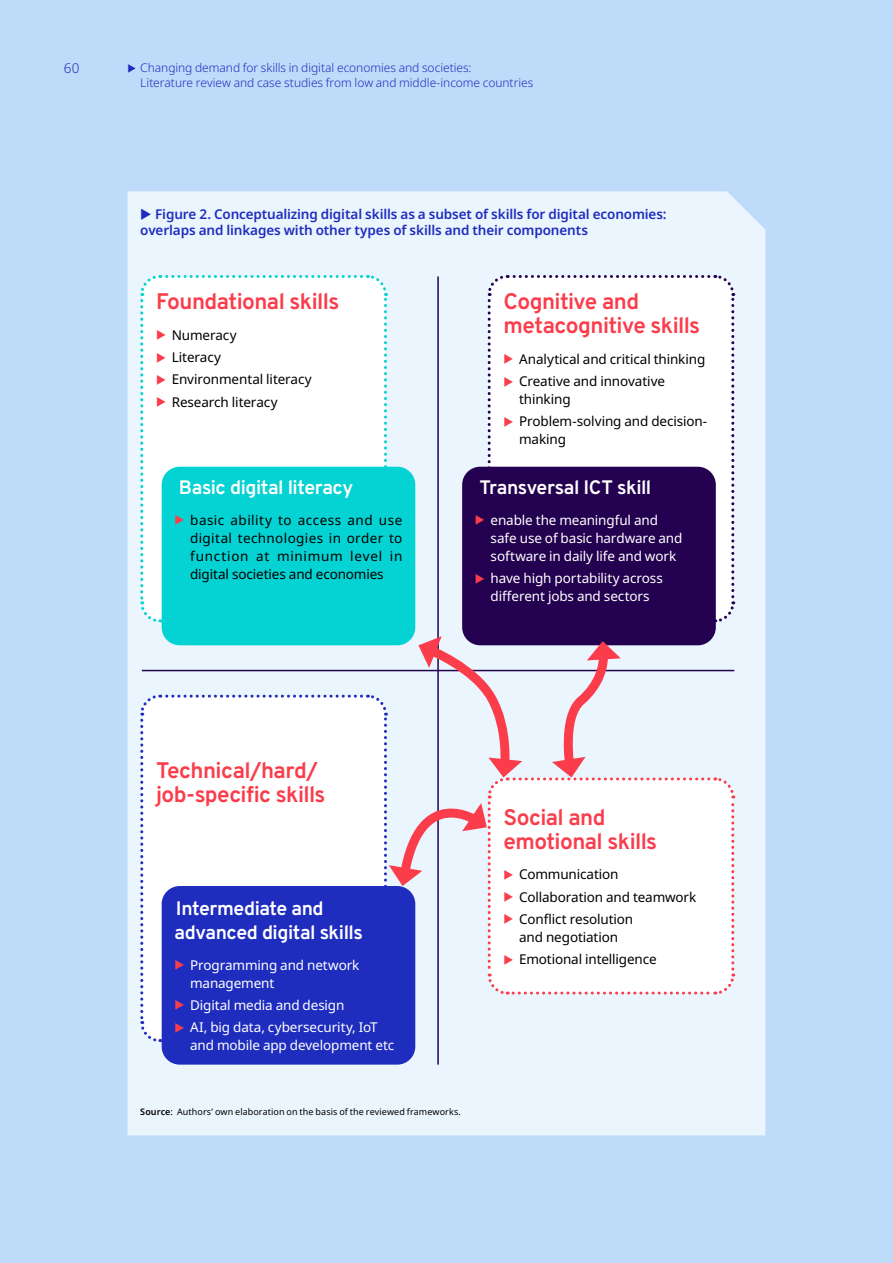
<style>
.page{position:relative;width:893px;height:1263px;background:#bedcfa}
.page>*{position:absolute;margin:0;border:0;box-sizing:border-box;transform-origin:0 0}
.t1{font:700 22.5px/24px "Overpass";letter-spacing:-.025em;color:#fa3c4b}
.t2{font:700 19.5px/24px "Overpass";letter-spacing:-.025em;color:#fff}
.t3{font:13.5px/22.2px "Noto Sans";letter-spacing:-.01em;color:#000}
.t4{font:13.5px/18px "Noto Sans";letter-spacing:-.01em;color:#fff}
.t5{font:600 13.5px/16.5px "Noto Sans";letter-spacing:-.01em;color:#1e2dbe}
.t6{font:300 13.5px "Noto Sans";color:#1e2dbe}
.t7{font:300 12px/14.4px "Noto Sans";letter-spacing:-.005em;color:#1e2dbe}
.t8{font:9px "Noto Sans";letter-spacing:.005em;color:#000}
.s1{font-weight:600}
</style>
<div class="page">
<div style="left:128px;top:191px;width:637px;height:944px;background:#ebf5fd"></div>
<hr style="left:437px;top:276px;width:2px;height:788px;background:#230050">
<div style="left:162px;top:467px;width:253px;height:178px;background:#05d2d2;border-radius:18px"></div>
<div style="left:162px;top:886px;width:253px;height:178px;background:#1e2dbe;border-radius:18px"></div>
<div style="left:462px;top:467px;width:254px;height:178px;background:#230050;border-radius:18px"></div>
<svg style="left:141px;top:208px;width:10px;height:11px"></svg>
<svg style="left:139px;top:273px;width:250px;height:351px"></svg>
<svg style="left:139px;top:636px;width:597px;height:408px"></svg>
<svg style="left:476px;top:273px;width:260px;height:351px"></svg>
<p class="t6" style="left:64px;top:59px;width:17px">60</p>
<p class="t7" style="left:140px;top:61px;width:395px">Changing demand for skills in digital economies and societies:<br>Literature review and case studies from low and middle-income countries</p>
<p class="t5" style="left:140px;top:206px;width:528px;text-indent:15px">Figure 2. Conceptualizing digital skills as a subset of skills for digital economies: overlaps and linkages with other types of skills and their components</p>
<h1 class="t1" style="left:156px;top:289px;width:185px">Foundational skills</h1>
<p class="t3" style="left:172px;top:324px;width:142px">Numeracy<br>Literacy<br>Environmental literacy<br>Research literacy</p>
<h2 class="t2" style="left:179px;top:475px;width:176px">Basic digital literacy</h2>
<p class="t3" style="left:190px;top:511px;width:214px;line-height:18px;text-align:justify">basic ability to access and use digital technologies in order to function at minimum level in digital societies and economies</p>
<h1 class="t1" style="left:503px;top:289px;width:198px">Cognitive and metacognitive skills</h1>
<p class="t3" style="left:519px;top:348px;width:188px">Analytical and critical thinking<br>Creative and innovative</p>
<p class="t3" style="left:519px;top:388px;width:190px">thinking<br>Problem-solving and decision-</p>
<p class="t3" style="left:519px;top:429px;width:48px">making</p>
<h2 class="t2" style="left:479px;top:475px;width:173px">Transversal ICT skill</h2>
<p class="t4" style="left:491px;top:511px;width:193px">enable the meaningful and safe use of basic hardware and software in daily life and work</p>
<p class="t4" style="left:491px;top:569px;width:174px">have high portability across different jobs and sectors</p>
<h1 class="t1" style="left:156px;top:759px;width:171px">Technical/hard/ job-specific skills</h1>
<h2 class="t2" style="left:174px;top:896px;width:190px">Intermediate and advanced digital skills</h2>
<p class="t4" style="left:190px;top:956px;width:171px">Programming and network management</p>
<p class="t4" style="left:190px;top:994px;width:189px;line-height:22.2px">Digital media and design<br>AI, big data, cybersecurity, IoT</p>
<p class="t4" style="left:190px;top:1036px;width:206px">and mobile app development etc</p>
<p class="t8" style="left:140px;top:1105px;width:322px"><span class="s1">Source</span>: Authors’ own elaboration on the basis of the reviewed frameworks.</p>
<h1 class="t1" style="left:503px;top:805px;width:155px">Social and emotional skills</h1>
<p class="t3" style="left:519px;top:864px;width:179px">Communication<br>Collaboration and teamwork<br>Conflict resolution</p>
<p class="t3" style="left:519px;top:926px;width:139px">and negotiation<br>Emotional intelligence</p>
</div>
